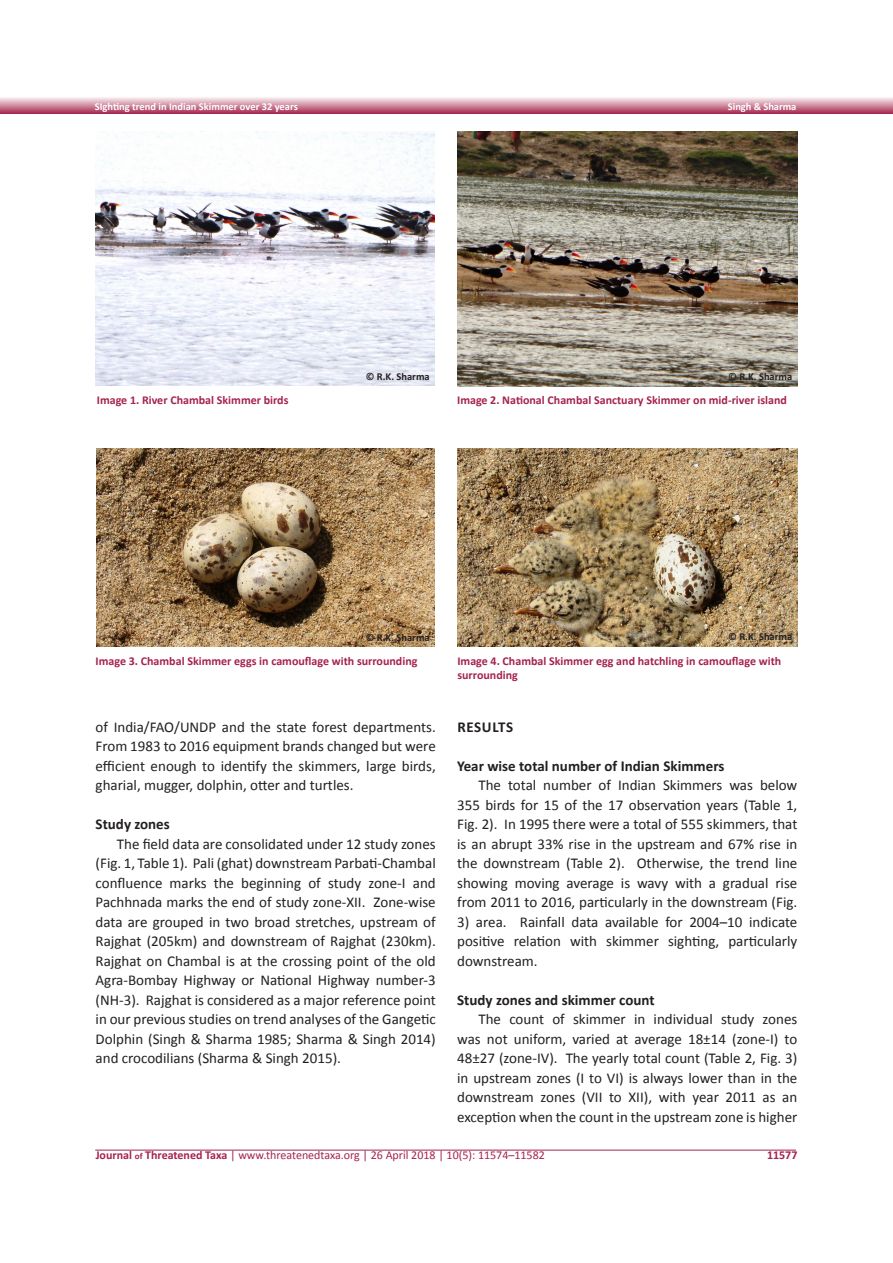
<style>
.page{position:relative;width:893px;height:1263px;background:#fff}
.page>*{position:absolute;margin:0;border:0;box-sizing:border-box;transform-origin:0 0}
.t1{font:15px/19.5px "Calibri";color:#231f20;text-align:justify}
.t2{font:700 15px "Calibri";color:#231f20}
.t3{font:15px "Calibri Bold 2";color:#231f20}
.t4{font:15px "Calibri Bold 2";letter-spacing:.035em;color:#231f20}
.t5{font:700 12px/14.4px "Calibri";color:#a5234c}
.t6{font:12px "Calibri";color:#a5234c}
.t7{font:12px "Calibri Bold 2";color:#a5234c}
.t8{font:700 10.5px "Calibri";color:#fff}
.t9{font:10.5px "Calibri Bold 2";color:#231f20}
.s1{font-family:"Calibri Bold 2";font-weight:400}
.s2{font-family:"Calibri Bold 2"}
.s3{font-family:"Calibri Bold 2";font-size:9px}
</style>
<div class="page">
<svg style="left:0;top:97px;width:893px;height:16px;background:#d291a5"></svg>
<hr style="left:95px;top:1150px;width:701px;height:1px;background:#a5234c">
<img style="left:96px;top:131px;width:338px;height:254px">
<img style="left:457px;top:131px;width:341px;height:256px">
<img style="left:97px;top:449px;width:338px;height:198px">
<img style="left:457px;top:449px;width:341px;height:198px">
<p class="t8" style="left:95px;top:100px;width:205px">SIghting trend in Indian Skimmer over 32 years</p>
<p class="t8" style="left:728px;top:100px;width:70px">Singh &amp; Sharma</p>
<p class="t9" style="left:366px;top:370px;width:66px">© R.K. Sharma</p>
<p class="t9" style="left:728px;top:370px;width:66px">© R.K. Sharma</p>
<p class="t5" style="left:97px;top:393px;width:193px">Image 1. River Chambal Skimmer birds</p>
<p class="t5" style="left:457px;top:393px;width:331px">Image 2. National Chambal Sanctuary Skimmer on mid-river island</p>
<p class="t9" style="left:366px;top:631px;width:66px">© R.K. Sharma</p>
<p class="t9" style="left:728px;top:630px;width:66px">© R.K. Sharma</p>
<p class="t5" style="left:96px;top:653px;width:323px">Image 3. Chambal Skimmer eggs in camouflage with surrounding</p>
<p class="t5" style="left:457px;top:653px;width:325px">Image 4. Chambal Skimmer egg and hatchling in camouflage with <span class="s1">surrounding</span></p>
<p class="t1" style="left:96px;top:717px;width:342px">of India/FAO/UNDP and the state forest departments.<br>From 1983 to 2016 equipment brands changed but were efficient enough to identify the skimmers, large birds, gharial, mugger, dolphin, otter and turtles.</p>
<p class="t2" style="left:96px;top:815px;width:76px">Study zones</p>
<p class="t1" style="left:96px;top:834px;width:342px;text-indent:21px">The field data are consolidated under 12 study zones (Fig. 1, Table 1). Pali (ghat) downstream Parbati-Chambal confluence marks the beginning of study zone-I and Pachhnada marks the end of study zone-XII. Zone-wise data are grouped in two broad stretches, upstream of Rajghat (205km) and downstream of Rajghat (230km).<br>Rajghat on Chambal is at the crossing point of the old Agra-Bombay Highway or National Highway number-3 (NH-3). Rajghat is considered as a major reference point in our previous studies on trend analyses of the Gangetic Dolphin (Singh &amp; Sharma 1985; Sharma &amp; Singh 2014) and crocodilians (Sharma &amp; Singh 2015).</p>
<p class="t4" style="left:457px;top:717px;width:57px">RESULTS</p>
<p class="t3" style="left:457px;top:756px;width:269px">Year wise total number of Indian Skimmers</p>
<p class="t1" style="left:457px;top:775px;width:342px;text-indent:21px">The total number of Indian Skimmers was below 355 birds for 15 of the 17 observation years (Table 1, Fig. 2). In 1995 there were a total of 555 skimmers, that is an abrupt 33% rise in the upstream and 67% rise in the downstream (Table 2). Otherwise, the trend line showing moving average is wavy with a gradual rise from 2011 to 2016, particularly in the downstream (Fig.</p>
<p class="t1" style="left:457px;top:912px;width:342px">3) area. Rainfall data available for 2004–10 indicate positive relation with skimmer sighting, particularly downstream.</p>
<p class="t2" style="left:457px;top:990px;width:199px">Study zones and skimmer count</p>
<p class="t1" style="left:457px;top:1009px;width:342px;text-indent:21px">The count of skimmer in individual study zones was not uniform, varied at average 18±14 (zone-I) to 48±27 (zone-IV). The yearly total count (Table 2, Fig. 3) in upstream zones (I to VI) is always lower than in the downstream zones (VII to XII), with year 2011 as an exception when the count in the upstream zone is higher</p>
<p class="t6" style="left:96px;top:1148px;width:451px"><span class="s2">Journal</span> <span class="s3">of</span> <span class="s2">Threatened Taxa</span> | www.threatenedtaxa.org | 26 April 2018 | 10(5): 11574–11582</p>
<p class="t7" style="left:767px;top:1148px;width:32px">11577</p>
</div>
